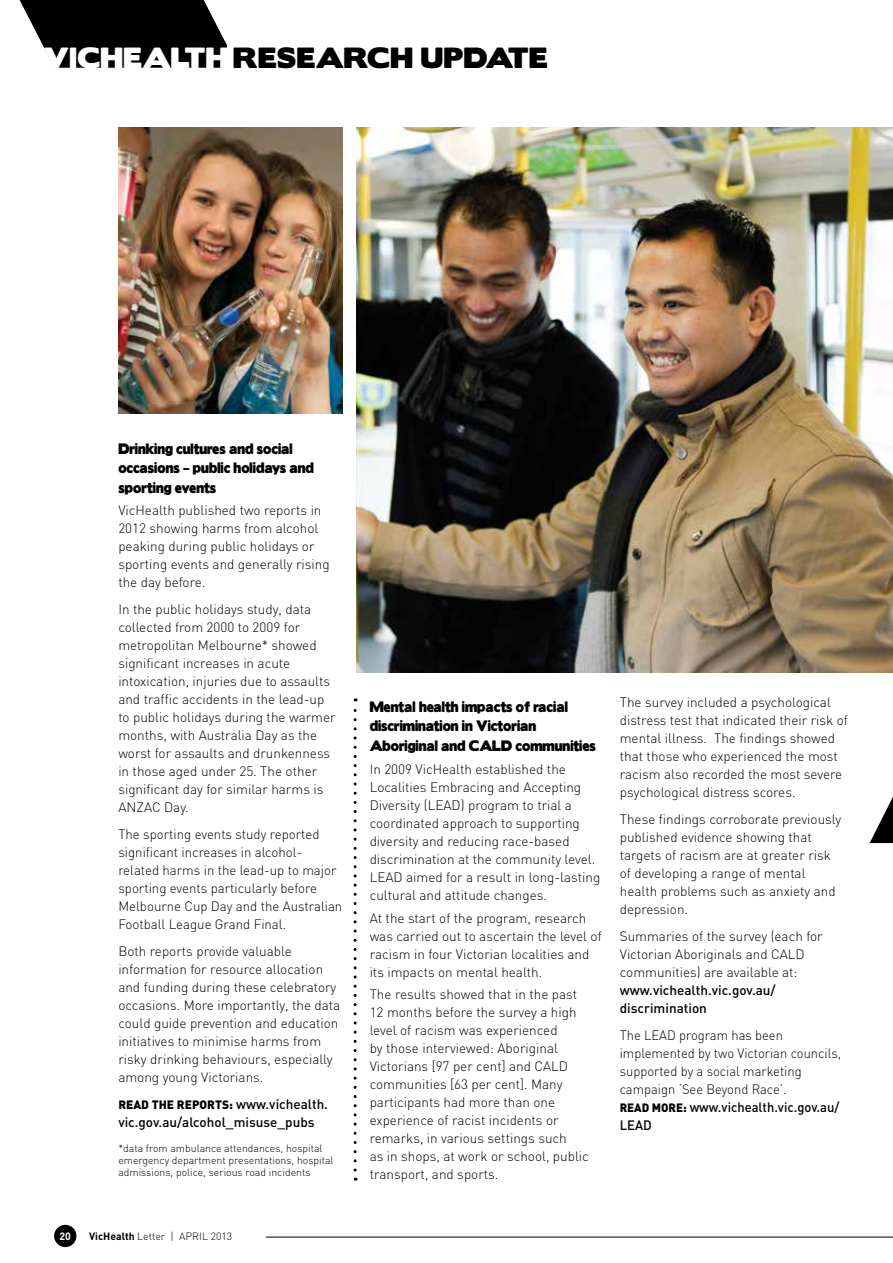
<style>
.page{position:relative;width:893px;height:1263px;background:#fff}
.page>*{position:absolute;margin:0;border:0;box-sizing:border-box;transform-origin:0 0}
.t1{font:26.1px "Boris Black Bloxx";color:#000}
.t2{font:26.1px "Boris Black Bloxx";color:#fff}
.t3{font:300 13.5px/18px "DIN";color:#000}
.t4{font:13.5px/19.5px "Boris Black Bloxx";color:#000;scale:.9 1}
.t5{font:300 13.5px/18px "DIN";color:#000;scale:.96 1}
.t6{font:500 13.5px/18px "DIN";color:#000}
.t7{font:900 12px "DIN";color:#000}
.t8{font:300 10.5px/12px "DIN";color:#000}
.t9{font:700 10.5px "DIN";color:#fff}
.s1{font-weight:500;font-size:13.5px}
.s2{font-weight:700}
.s3{font-weight:900;font-size:12px}
.s4{font-weight:500}
</style>
<div class="page">
<svg style="left:20px;top:0;width:207px;height:68px;background:#1f1f1f"></svg>
<img style="left:118px;top:128px;width:224px;height:286px">
<img style="left:357px;top:128px;width:536px;height:545px">
<svg style="left:354px;top:698px;width:3px;height:472px"></svg>
<hr style="left:266px;top:1237px;width:627px;height:1px;background:#000">
<div style="left:54px;top:1225px;width:22px;height:22px;background:#000;border-radius:50%"></div>
<h1 class="t2" style="left:44px;top:38px;width:56px">vichealth</h1>
<h1 class="t1" style="left:233px;top:38px;width:24px">research</h1>
<h1 class="t1" style="left:421px;top:38px;width:45px">update</h1>
<p class="t4" style="left:118px;top:439px;width:219px">Drinking cultures and social occasions – public holidays and sporting events</p>
<p class="t3" style="left:118px;top:501px;width:213px">VicHealth published two reports in<br>2012 showing harms from alcohol peaking during public holidays or sporting events and generally rising the day before.</p>
<p class="t3" style="left:118px;top:600px;width:219px">I n the public holidays study, data collected from 2000 to 2009 for metropolitan Melbourne* showed significant increases in acute intoxication, injuries due to assaults and traffic accidents in the lead-up to public holidays during the warmer months, with Australia Day as the worst for assaults and drunkenness in those aged under 25. The other significant day for similar harms is<br>ANZAC Day.</p>
<p class="t3" style="left:118px;top:825px;width:226px">The sporting events study reported significant increases in alcohol&shy;related harms in the lead-up to major sporting events particularly before Melbourne Cup Day and the Australian Football League Grand Final.</p>
<p class="t3" style="left:118px;top:942px;width:223px">Both reports provide valuable information for resource allocation and funding during these celebratory occasions. More importantly, the data could guide prevention and education initiatives to minimise harms from risky drinking behaviours, especially among young Victorians.</p>
<p class="t7" style="left:118px;top:1097px;width:211px">READ THE REPORTS: <span class="s1">www.vichealth.</span></p>
<p class="t6" style="left:118px;top:1113px;width:198px">vic.gov.au/alcohol_misuse_pubs</p>
<p class="t8" style="left:118px;top:1142px;width:217px">*data from ambulance attendances, hospital emergency department presentations, hospital admissions, police, serious road incidents</p>
<p class="t9" style="left:60px;top:1229px;width:13px">20</p>
<p class="t8" style="left:89px;top:1230px;width:145px"><span class="s2">VicHealth</span> Letter | april 2013</p>
<p class="t4" style="left:370px;top:697px;width:253px">Mental health impacts of racial discrimination in Victorian<br>Aboriginal and CALD communities</p>
<p class="t3" style="left:370px;top:760px;width:232px">I n 2009 VicHealth established the Localities Embracing and Accepting Diversity (LEAD) program to trial a coordinated approach to supporting diversity and reducing race-based discrimination at the community level.<br>LEAD aimed for a result in long-lasting cultural and attitude changes.</p>
<p class="t3" style="left:370px;top:909px;width:234px">At the start of the program, research was carried out to ascertain the level of racism in four Victorian localities and its impacts on mental health.</p>
<p class="t3" style="left:370px;top:985px;width:221px">The results showed that in the past<br>12 months before the survey a high level of racism was experienced<br>by those interviewed: Aboriginal<br>Victorians [97 per cent] and CALD communities [63 per cent]. Many participants had more than one experience of racist incidents or remarks, in various settings such<br>as in shops, at work or school, public transport, and sports.</p>
<p class="t3" style="left:620px;top:693px;width:230px">The survey included a psychological distress test that indicated their risk of mental illness. The findings showed that those who experienced the most racism also recorded the most severe psychological distress scores.</p>
<p class="t3" style="left:620px;top:810px;width:223px">These findings corroborate previously published evidence showing that targets of racism are at greater risk of developing a range of mental health problems such as anxiety and depression.</p>
<p class="t3" style="left:620px;top:927px;width:204px">Summaries of the survey (each for<br>Victorian Aboriginals and CALD communities) are available at:</p>
<p class="t6" style="left:620px;top:981px;width:157px">www.vichealth.vic.gov.au/ discrimination</p>
<p class="t5" style="left:620px;top:1026px;width:232px">The LEAD program has been implemented by two Victorian councils, supported by a social marketing campaign ‘See Beyond Race’.<br><span class="s3">READ MORE:</span> <span class="s4">www.vichealth.vic.gov.au/<br>LEAD</span></p>
</div>
